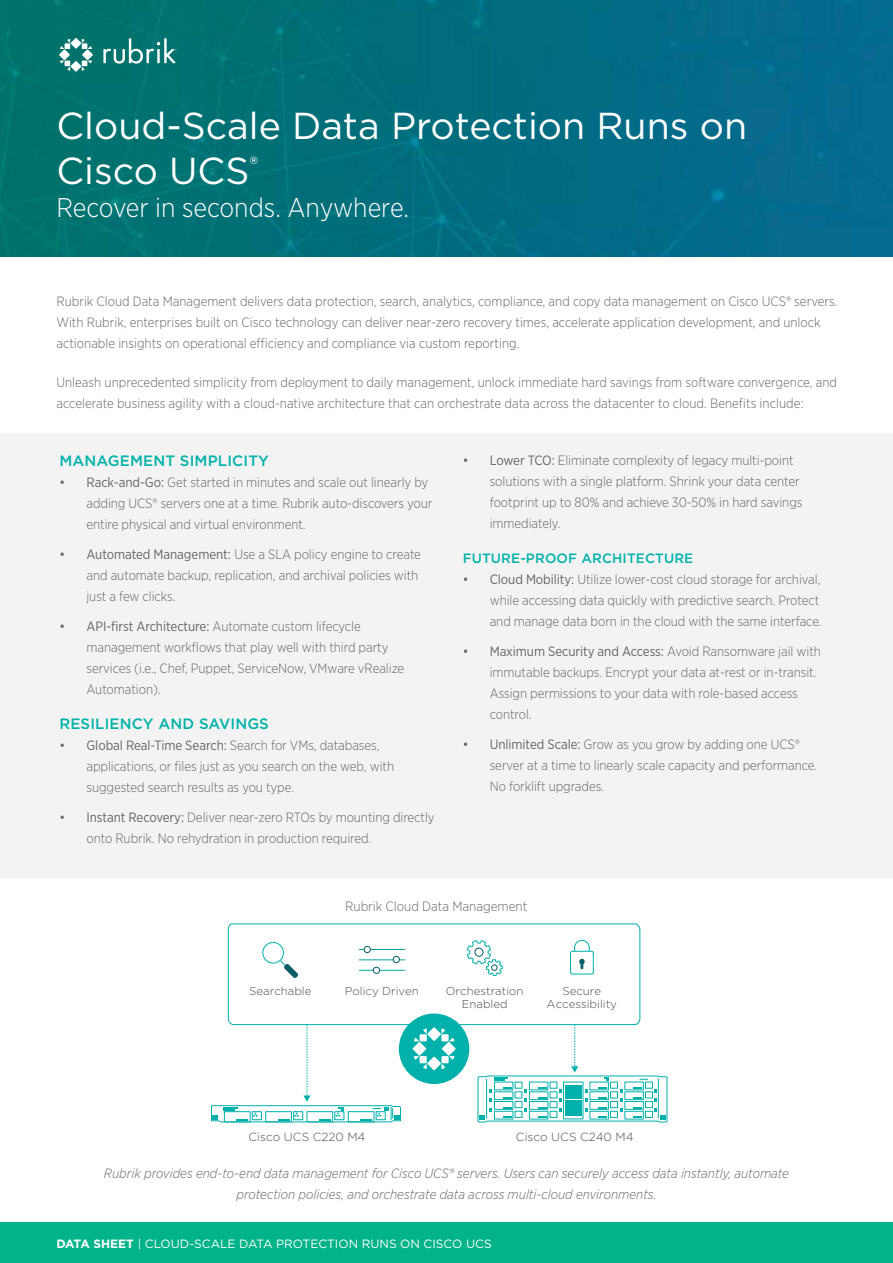
<style>
.page{position:relative;width:893px;height:1263px;background:#fff}
.page>*{position:absolute;margin:0;border:0;box-sizing:border-box;transform-origin:0 0}
.t1{font:37.5px/45px "Gotham";color:#fff}
.t2{font:300 27px "Gotham Narrow";color:#fff}
.t3{font:500 15px "Gotham";letter-spacing:.01em;color:#00b2a9}
.t4{font:300 13.5px/21px "Gotham Narrow";letter-spacing:-.005em;color:#63666a}
.t5{font:italic 300 13.5px/21px "Gotham Narrow";color:#63666a;text-align:center}
.t6{font:500 13.5px "Gotham";letter-spacing:.01em;color:#00b2a9}
.t7{font:12px "Gotham";color:#fff}
.t8{font:300 11.85px "Gotham";color:#4c4d4d}
.t9{font:300 11.4px/13.6px "Gotham";color:#4c4d4d;text-align:center}
.s1{font-weight:400}
.s2{font-weight:700}
</style>
<div class="page">
<div style="left:0;top:1222px;width:893px;height:41px;background:#00b388"></div>
<img style="left:0;top:0;width:893px;height:256px">
<svg style="left:103px;top:38px;width:73px;height:26px;background:#3b938f"></svg>
<svg style="left:71px;top:38px;width:10px;height:11px"></svg>
<svg style="left:71px;top:61px;width:10px;height:11px"></svg>
<svg style="left:82px;top:49px;width:11px;height:11px"></svg>
<svg style="left:60px;top:39px;width:10px;height:10px"></svg>
<svg style="left:82px;top:61px;width:10px;height:10px"></svg>
<svg style="left:60px;top:61px;width:10px;height:10px"></svg>
<svg style="left:82px;top:39px;width:10px;height:10px"></svg>
<svg style="left:59px;top:49px;width:11px;height:11px"></svg>
<div style="left:0;top:433px;width:893px;height:445px;background:#f3f3f3"></div>
<svg style="left:211px;top:923px;width:457px;height:200px"></svg>
<h1 class="t1" style="left:56px;top:103px;width:692px">Cloud-Scale Data Protection Runs on<br>Cisco UCS<sup>®</sup></h1>
<h2 class="t2" style="left:56px;top:191px;width:354px">Recover in seconds. Anywhere.</h2>
<p class="t4" style="left:56px;top:291px;width:782px">Rubrik Cloud Data Management delivers data protection, search, analytics, compliance, and copy data management on Cisco UCS® servers.<br>With Rubrik, enterprises built on Cisco technology can deliver near-zero recovery times, accelerate application development, and unlock actionable insights on operational efficiency and compliance via custom reporting.</p>
<p class="t4" style="left:56px;top:372px;width:782px">Unleash unprecedented simplicity from deployment to daily management, unlock immediate hard savings from software convergence, and accelerate business agility with a cloud-native architecture that can orchestrate data across the datacenter to cloud. Benefits include:</p>
<p class="t3" style="left:59px;top:451px;width:211px">MANAGEMENT SIMPLICITY</p>
<p class="t4" style="left:86px;top:472px;width:347px;text-indent:-27px"><span class="s1">• Rack-and-Go:</span> Get started in minutes and scale out linearly by adding UCS® servers one at a time. Rubrik auto-discovers your entire physical and virtual environment.</p>
<p class="t4" style="left:86px;top:544px;width:336px;text-indent:-27px"><span class="s1">• Automated Management:</span> Use a SLA policy engine to create and automate backup, replication, and archival policies with just a few clicks.</p>
<p class="t4" style="left:86px;top:616px;width:319px;text-indent:-27px"><span class="s1">• API-first Architecture:</span> Automate custom lifecycle management workflows that play well with third party services (i.e., Chef, Puppet, ServiceNow, VMware vRealize Automation).</p>
<p class="t3" style="left:59px;top:714px;width:211px">RESILIENCY AND SAVINGS</p>
<p class="t4" style="left:86px;top:734px;width:309px;text-indent:-27px"><span class="s1">• Global Real-Time Search:</span> Search for VMs, databases, applications, or files just as you search on the web, with suggested search results as you type.</p>
<p class="t4" style="left:86px;top:806px;width:350px;text-indent:-27px"><span class="s1">• Instant Recovery:</span> Deliver near-zero RTOs by mounting directly onto Rubrik. No rehydration in production required.</p>
<p class="t4" style="left:490px;top:449px;width:314px;text-indent:-27px"><span class="s1">• Lower TCO:</span> Eliminate complexity of legacy multi-point solutions with a single platform. Shrink your data center footprint up to 80% and achieve 30-50% in hard savings immediately.</p>
<p class="t6" style="left:463px;top:549px;width:232px">FUTURE-PROOF ARCHITECTURE</p>
<p class="t4" style="left:490px;top:568px;width:333px;text-indent:-27px"><span class="s1">• Cloud Mobility:</span> Utilize lower-cost cloud storage for archival, while accessing data quickly with predictive search. Protect and manage data born in the cloud with the same interface.</p>
<p class="t4" style="left:490px;top:640px;width:333px;text-indent:-27px"><span class="s1">• Maximum Security and Access:</span> Avoid Ransomware jail with immutable backups. Encrypt your data at-rest or in-transit.<br>Assign permissions to your data with role-based access control.</p>
<p class="t4" style="left:490px;top:733px;width:329px;text-indent:-27px"><span class="s1">• Unlimited Scale:</span> Grow as you grow by adding one UCS® server at a time to linearly scale capacity and performance.<br>No forklift upgrades.</p>
<p class="t4" style="left:345px;top:895px;width:184px">Rubrik Cloud Data Management</p>
<p class="t9" style="left:249px;top:983px;width:64px">Searchable</p>
<p class="t9" style="left:345px;top:983px;width:76px">Policy Driven</p>
<p class="t9" style="left:446px;top:983px;width:79px">Orchestration<br>Enabled</p>
<p class="t9" style="left:547px;top:983px;width:72px">Secure<br>Accessibility</p>
<p class="t8" style="left:249px;top:1129px;width:118px">Cisco UCS C220 M4</p>
<p class="t8" style="left:516px;top:1129px;width:119px">Cisco UCS C240 M4</p>
<p class="t5" style="left:104px;top:1162px;width:687px">Rubrik provides end-to-end data management for Cisco UCS® servers. Users can securely access data instantly, automate protection policies, and orchestrate data across multi-cloud environments.</p>
<p class="t7" style="left:56px;top:1235px;width:437px"><span class="s2">DATA SHEET</span> | CLOUD-SCALE DATA PROTECTION RUNS ON CISCO UCS</p>
</div>
